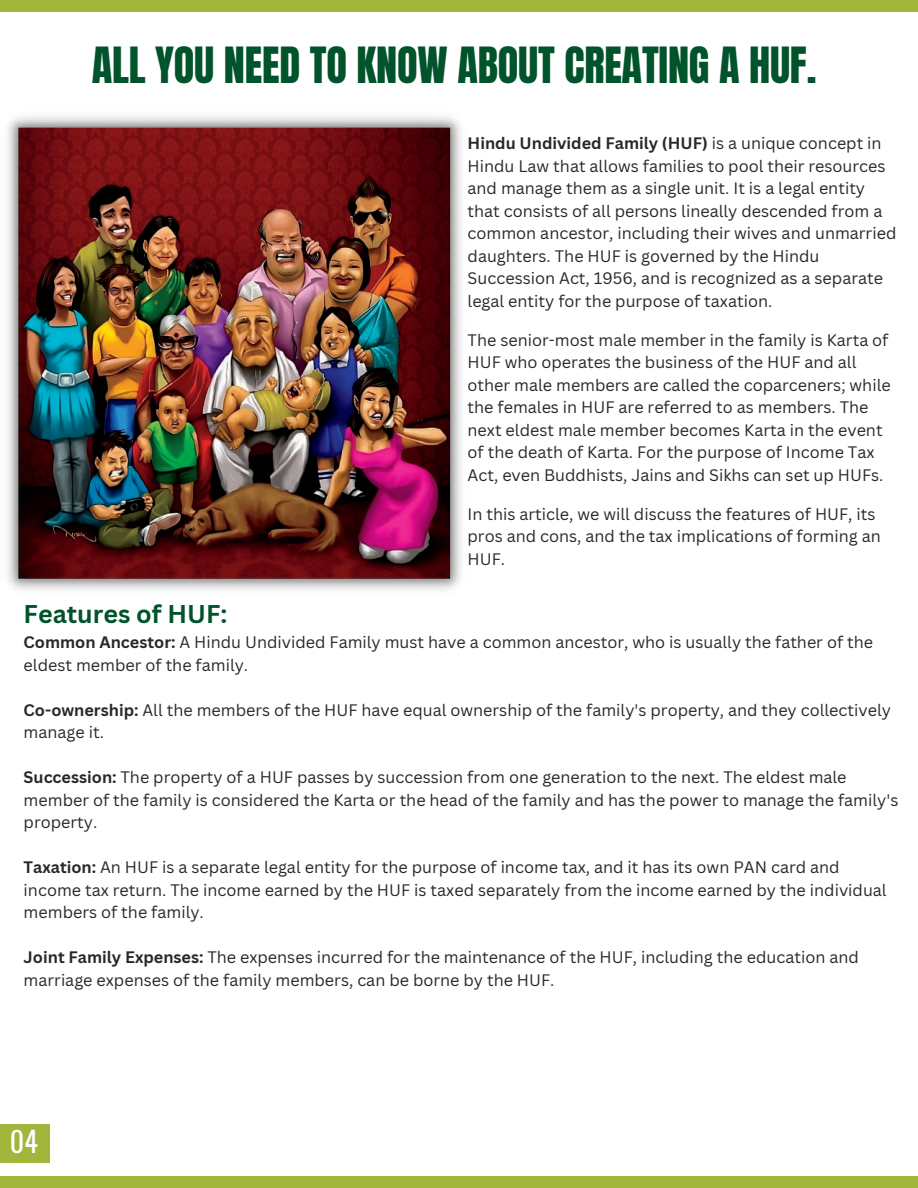
<style>
.page{position:relative;width:918px;height:1188px;background:#fff}
.page>*{position:absolute;margin:0;border:0;box-sizing:border-box;transform-origin:0 0}
.t1{font:42.45px "Anton";letter-spacing:-.005em;color:#01532b}
.t2{font:28.05px "Oswald";color:#fff}
.t3{font:700 25.05px "Canva Sans";color:#01532b}
.t4{font:16.2px/22.5px "Canva Sans";color:#282828}
.s1{font-weight:700}
</style>
<div class="page">
<div style="left:0;top:0;width:918px;height:12px;background:#a1b63a"></div>
<div style="left:0;top:1176px;width:918px;height:12px;background:#a1b63a"></div>
<div style="left:0;top:1124px;width:49px;height:38px;background:#a1b63a"></div>
<img style="left:8px;top:116px;width:453px;height:475px">
<h1 class="t1" style="left:92px;top:35px;width:726px">ALL YOU NEED TO KNOW ABOUT CREATING A HUF.</h1>
<p class="t4" style="left:468px;top:132px;width:430px"><span class="s1">Hindu Undivided Family (HUF)</span> is a unique concept in Hindu Law that allows families to pool their resources and manage them as a single unit. It is a legal entity that consists of all persons lineally descended from a common ancestor, including their wives and unmarried daughters. The HUF is governed by the Hindu Succession Act, 1956, and is recognized as a separate legal entity for the purpose of taxation.</p>
<p class="t4" style="left:468px;top:328px;width:425px">The senior-most male member in the family is Karta of HUF who operates the business of the HUF and all other male members are called the coparceners; while the females in HUF are referred to as members. The next eldest male member becomes Karta in the event of the death of Karta. For the purpose of Income Tax Act, even Buddhists, Jains and Sikhs can set up HUFs.</p>
<p class="t4" style="left:468px;top:502px;width:415px">In this article, we will discuss the features of HUF, its pros and cons, and the tax implications of forming an<br>HUF.</p>
<h3 class="t3" style="left:24px;top:596px;width:205px">Features of HUF:</h3>
<p class="t4" style="left:24px;top:631px;width:851px"><span class="s1">Common Ancestor:</span> A Hindu Undivided Family must have a common ancestor, who is usually the father of the eldest member of the family.</p>
<p class="t4" style="left:24px;top:698px;width:869px"><span class="s1">Co-ownership:</span> All the members of the HUF have equal ownership of the family's property, and they collectively manage it.</p>
<p class="t4" style="left:24px;top:766px;width:876px"><span class="s1">Succession:</span> The property of a HUF passes by succession from one generation to the next. The eldest male member of the family is considered the Karta or the head of the family and has the power to manage the family's property.</p>
<p class="t4" style="left:24px;top:856px;width:865px"><span class="s1">Taxation:</span> An HUF is a separate legal entity for the purpose of income tax, and it has its own PAN card and income tax return. The income earned by the HUF is taxed separately from the income earned by the individual members of the family.</p>
<p class="t4" style="left:24px;top:946px;width:837px"><span class="s1">Joint Family Expenses:</span> The expenses incurred for the maintenance of the HUF, including the education and marriage expenses of the family members, can be borne by the HUF.</p>
<h2 class="t2" style="left:10px;top:1119px;width:30px">04</h2>
</div>
